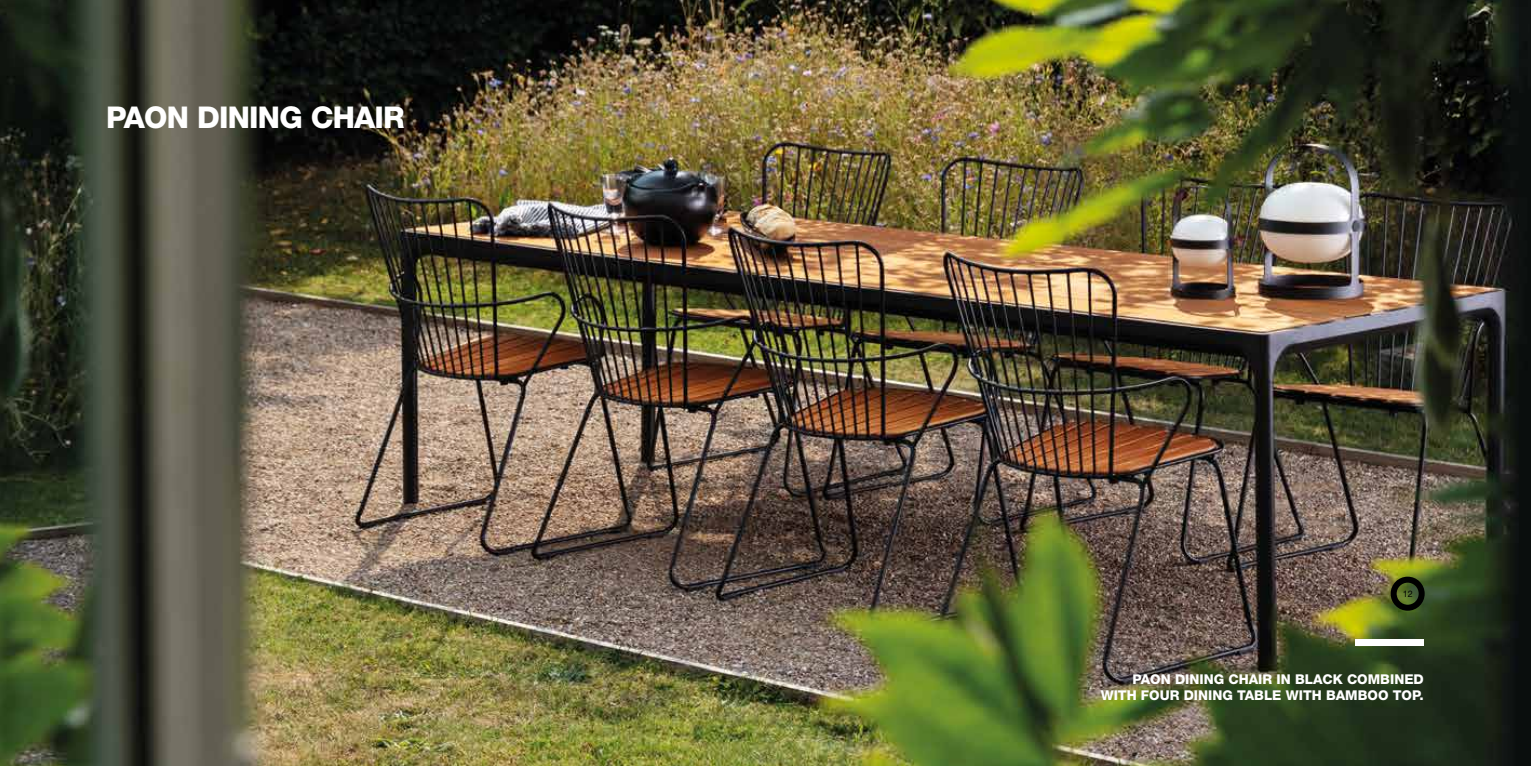
<style>
.page{position:relative;width:1531px;height:766px;background:#fff}
.page>*{position:absolute;margin:0;border:0;box-sizing:border-box;transform-origin:0 0}
.t1{font:800 30px "Helvetica Neue LT Pro";letter-spacing:-.025em;color:#fff}
.t2{font:800 13.5px/16.2px "Helvetica Neue LT Pro";color:#fff;text-align:right}
.t3{font:9px "Helvetica Neue LT Pro";color:#000}
</style>
<div class="page">
<img style="left:0;top:0;width:1531px;height:765px">
<div style="left:1356px;top:639px;width:68px;height:6px;background:#fff"></div>
<div style="left:1390px;top:576px;width:34px;height:34px;border:6px solid #000;border-radius:50%"></div>
<h1 class="t1" style="left:106px;top:99px;width:300px">PAON DINING CHAIR</h1>
<p class="t3" style="left:1402px;top:588px;width:12px">12</p>
<p class="t2" style="left:1100px;top:670px;width:325px">PAON DINING CHAIR IN BLACK COMBINED<br>WITH FOUR DINING TABLE WITH BAMBOO TOP.</p>
</div>
